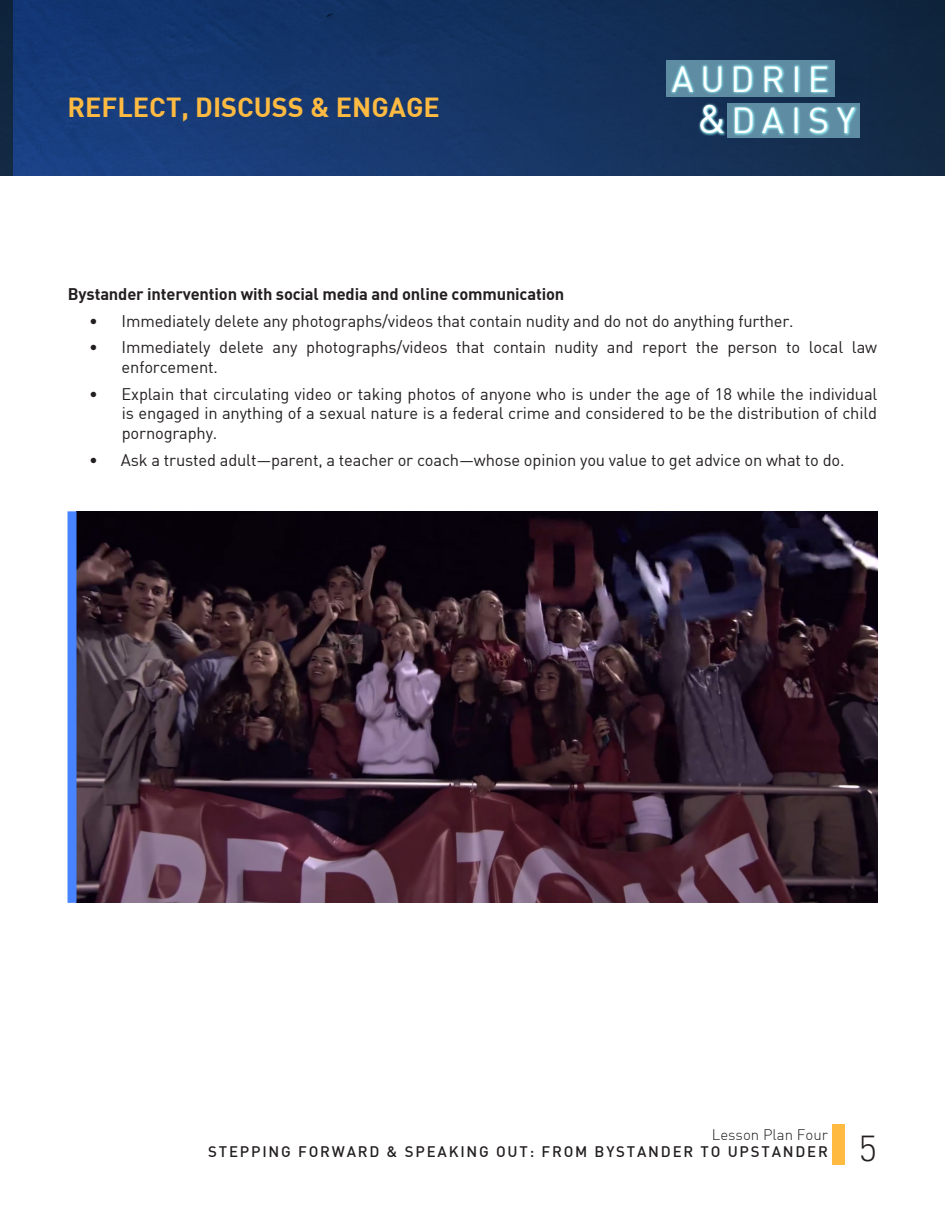
<style>
.page{position:relative;width:945px;height:1215px;background:#fff}
.page>*{position:absolute;margin:0;border:0;box-sizing:border-box;transform-origin:0 0}
.t1{font:36px "DIN Light Alternate";color:#231f20}
.t2{font:35.4px/41.5px "DIN";letter-spacing:.2em;color:#fff}
.Header_Title{font:27px "DIN Bold";color:#ffbb41}
.t3{font:16.5px/19.8px "DIN";letter-spacing:-.01em;color:#231f20}
.Exercises{font:16.5px "DIN Bold";letter-spacing:-.01em;color:#231f20}
.t4{font:500 15px "DIN";letter-spacing:.12em;color:#231f20}
.t5{font:15px "DIN Light Alternate";color:#231f20}
.s1{font-size:39.3px}
</style>
<div class="page">
<div style="left:14px;top:0;width:931px;height:176px;background:linear-gradient(to right,#173d81,#132a44)"></div>
<div style="left:666px;top:61px;width:169px;height:36px;background:#5e8ca3"></div>
<div style="left:728px;top:103px;width:132px;height:35px;background:#5e8ca3"></div>
<svg style="left:670px;top:64px;width:188px;height:72px"></svg>
<div style="left:832px;top:1124px;width:13px;height:40px;background:#ffbb41"></div>
<img style="left:77px;top:511px;width:801px;height:392px">
<div style="left:68px;top:511px;width:8px;height:392px;background:#4884ff"></div>
<p class="Header_Title" style="left:68px;top:90px;width:374px">REFLECT, DISCUSS &amp; ENGAGE</p>
<h2 class="t2" style="left:698px;top:57px;width:159px;text-indent:-26px">AUDRIE <span class="s1">&amp;</span> DAISY</h2>
<p class="Exercises" style="left:68px;top:283px;width:498px">Bystander intervention with social media and online communication</p>
<p class="t3" style="left:89px;top:311px;width:706px">• Immediately delete any photographs/videos that contain nudity and do not do anything further.</p>
<p class="t3" style="left:122px;top:337px;width:757px;text-indent:-33px">• Immediately delete any photographs/videos that contain nudity and report the person to local law enforcement.</p>
<p class="t3" style="left:122px;top:384px;width:757px;text-align:justify;text-indent:-33px">• Explain that circulating video or taking photos of anyone who is under the age of 18 while the individual is engaged in anything of a sexual nature is a federal crime and considered to be the distribution of child pornography.</p>
<p class="t3" style="left:89px;top:450px;width:757px">• Ask a trusted adult—parent, a teacher or coach—whose opinion you value to get advice on what to do.</p>
<p class="t5" style="left:712px;top:1125px;width:118px">Lesson Plan Four</p>
<p class="t4" style="left:208px;top:1142px;width:621px">STEPPING FORWARD &amp; SPEAKING OUT: FROM BYSTANDER TO UPSTANDER</p>
<h1 class="t1" style="left:859px;top:1121px;width:20px">5</h1>
</div>
